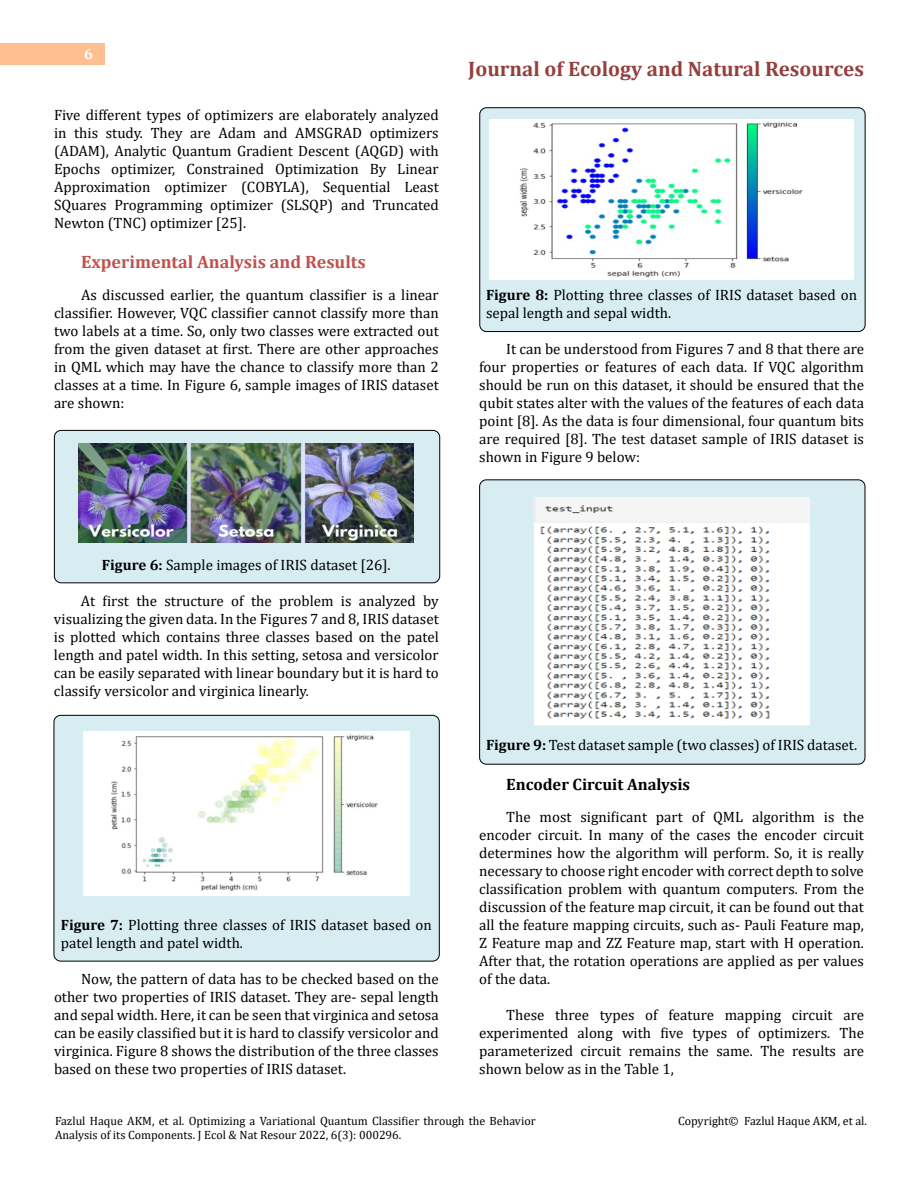
<style>
.page{position:relative;width:918px;height:1188px;background:#fff}
.page>*{position:absolute;margin:0;border:0;box-sizing:border-box;transform-origin:0 0}
.t1{font:700 21px "Cambria";color:#953f3c}
.t2{font:700 18px "Cambria";color:#c0504d}
.t3{font:700 16.5px "Cambria";color:#000}
.t4{font:15px/18px "Cambria";color:#000;text-align:justify}
.t5{font:700 15px "Cambria";color:#fff}
.t6{font:12px/14.4px "Cambria";color:#000}
.s1{font-weight:700}
</style>
<div class="page">
<div style="left:0;top:43px;width:105px;height:21px;background:#ffbf91"></div>
<div style="left:480px;top:480px;width:385px;height:284px;background:#d8edf2;border-radius:7px"></div>
<div style="left:479px;top:479px;width:386px;height:286px;border:1px solid #000;border-radius:7px"></div>
<div style="left:480px;top:108px;width:385px;height:224px;background:#d8edf2;border-radius:7px"></div>
<div style="left:479px;top:107px;width:387px;height:225px;border:1px solid #000;border-radius:7px"></div>
<div style="left:54px;top:715px;width:385px;height:246px;background:#d8edf2;border-radius:7px"></div>
<div style="left:54px;top:715px;width:386px;height:247px;border:1px solid #000;border-radius:7px"></div>
<div style="left:54px;top:430px;width:386px;height:153px;background:#d8edf2;border-radius:7px"></div>
<div style="left:54px;top:430px;width:386px;height:153px;border:1px solid #000;border-radius:7px"></div>
<img style="left:79px;top:444px;width:335px;height:98px">
<img style="left:83px;top:732px;width:326px;height:164px">
<img style="left:490px;top:120px;width:364px;height:159px">
<img style="left:534px;top:498px;width:275px;height:228px">
<p class="t5" style="left:84px;top:44px;width:10px">6</p>
<p class="t4" style="left:54px;top:105px;width:386px">Five different types of optimizers are elaborately analyzed in this study. They are Adam and AMSGRAD optimizers (ADAM), Analytic Quantum Gradient Descent (AQGD) with Epochs optimizer, Constrained Optimization By Linear Approximation optimizer (COBYLA), Sequential Least SQuares Programming optimizer (SLSQP) and Truncated Newton (TNC) optimizer [25].</p>
<p class="t2" style="left:81px;top:249px;width:286px">Experimental Analysis and Results</p>
<p class="t4" style="left:54px;top:285px;width:386px;text-indent:27px">As discussed earlier, the quantum classifier is a linear classifier. However, VQC classifier cannot classify more than two labels at a time. So, only two classes were extracted out from the given dataset at first. There are other approaches in QML which may have the chance to classify more than 2 classes at a time. In Figure 6, sample images of IRIS dataset are shown:</p>
<h1 class="t1" style="left:468px;top:54px;width:397px">Journal of Ecology and Natural Resources</h1>
<p class="t4" style="left:486px;top:285px;width:373px"><span class="s1">Figure 8:</span> Plotting three classes of IRIS dataset based on sepal length and sepal width.</p>
<p class="t4" style="left:479px;top:339px;width:386px;text-indent:27px">It can be understood from Figures 7 and 8 that there are four properties or features of each data. If VQC algorithm should be run on this dataset, it should be ensured that the qubit states alter with the values of the features of each data point [8]. As the data is four dimensional, four quantum bits are required [8]. The test dataset sample of IRIS dataset is shown in Figure 9 below:</p>
<p class="t4" style="left:102px;top:555px;width:290px"><span class="s1">Figure 6:</span> Sample images of IRIS dataset [26].</p>
<p class="t4" style="left:54px;top:591px;width:386px;text-indent:27px">At first the structure of the problem is analyzed by visualizing the given data. In the Figures 7 and 8, IRIS dataset is plotted which contains three classes based on the patel length and patel width. In this setting, setosa and versicolor can be easily separated with linear boundary but it is hard to classify versicolor and virginica linearly.</p>
<p class="t4" style="left:61px;top:915px;width:373px"><span class="s1">Figure 7:</span> Plotting three classes of IRIS dataset based on patel length and patel width.</p>
<p class="t4" style="left:54px;top:969px;width:386px;text-indent:27px">Now, the pattern of data has to be checked based on the other two properties of IRIS dataset. They are- sepal length and sepal width. Here, it can be seen that virginica and setosa can be easily classified but it is hard to classify versicolor and virginica. Figure 8 shows the distribution of the three classes based on these two properties of IRIS dataset.</p>
<p class="t4" style="left:486px;top:735px;width:373px"><span class="s1">Figure 9:</span> Test dataset sample (two classes) of IRIS dataset.</p>
<p class="t3" style="left:506px;top:773px;width:185px">Encoder Circuit Analysis</p>
<p class="t4" style="left:479px;top:807px;width:386px;text-indent:27px">The most significant part of QML algorithm is the encoder circuit. In many of the cases the encoder circuit determines how the algorithm will perform. So, it is really necessary to choose right encoder with correct depth to solve classification problem with quantum computers. From the discussion of the feature map circuit, it can be found out that all the feature mapping circuits, such as- Pauli Feature map, Z Feature map and ZZ Feature map, start with H operation.<br>After that, the rotation operations are applied as per values of the data.</p>
<p class="t4" style="left:479px;top:1005px;width:386px;text-indent:27px">These three types of feature mapping circuit are experimented along with five types of optimizers. The parameterized circuit remains the same. The results are shown below as in the Table 1,</p>
<p class="t6" style="left:55px;top:1114px;width:482px">Fazlul Haque AKM, et al. Optimizing a Variational Quantum Classifier through the Behavior<br>Analysis of its Components. J Ecol &amp; Nat Resour 2022, 6(3): 000296.</p>
<p class="t6" style="left:678px;top:1114px;width:190px">Copyright© Fazlul Haque AKM, et al.</p>
</div>
